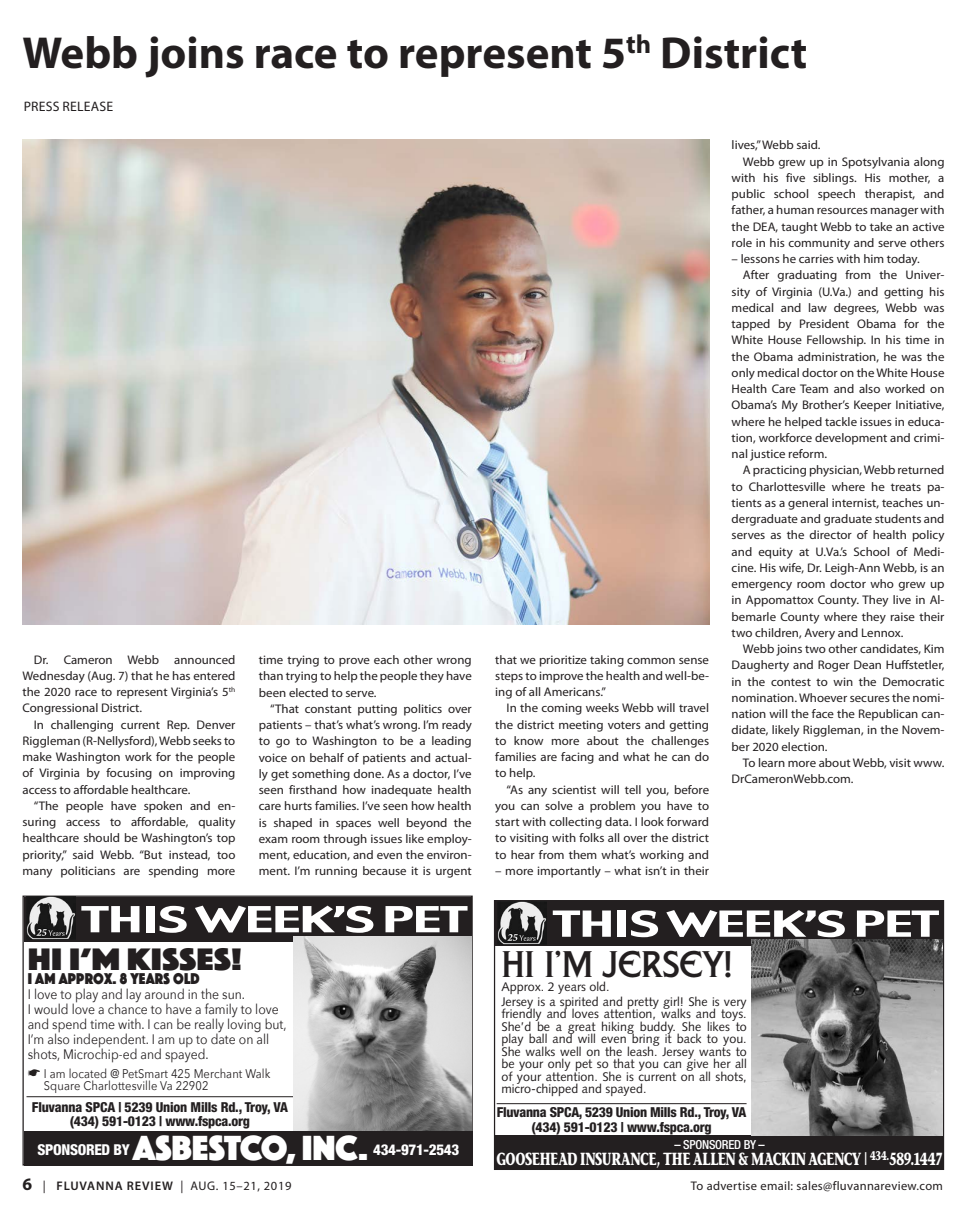
<style>
.page{position:relative;width:968px;height:1215px;background:#fff}
.page>*{position:absolute;margin:0;border:0;box-sizing:border-box;transform-origin:0 0}
.t1{font:700 45px "Myriad Pro";color:#231f20}
.t2{font:38.75px "Liberty";letter-spacing:-.005em;color:#231f20}
.t3{font:36.25px "Phosphate Solid";letter-spacing:-.005em;color:#fff}
.t4{font:35px "Gadget";letter-spacing:-.02em;color:#fff;scale:1.5 1}
.t5{font:32.25px "Phosphate Solid";letter-spacing:.01em;color:#231f20;scale:1.16 1}
.t6{font:700 17.5px "Stone Informal";letter-spacing:-.025em;color:#fff;scale:.71 1}
.t7{font:16.25px "Phosphate Solid";letter-spacing:.01em;color:#231f20;scale:.89 1}
.t8{font:800 condensed 15px "Helvetica Neue";letter-spacing:-.02em;color:#fff}
.t9{font:13.75px/15px "Avenir Next";color:#231f20;scale:.89 1}
.t10{font:800 condensed 13.75px/13.8px "Helvetica Neue";letter-spacing:-.015em;color:#231f20;text-align:center}
.Author{font:13.75px "Myriad Pro";letter-spacing:.015em;color:#231f20}
.Body_Copy{font:12.5px/16.2px "Myriad Pro";color:#231f20;text-align:justify}
.t11{font:12.5px/12.5px "Syntax";color:#231f20}
.t12{font:12.5px/12.5px "Avenir Next";letter-spacing:.01em;color:#231f20;scale:.89 1}
.Body_Copy-2{font:12.5px "Myriad Pro";letter-spacing:.025em;color:#231f20}
.Body_Copy-3{font:12.5px "Myriad Pro";letter-spacing:.05em;color:#231f20}
.t13{font:500 condensed 12.5px "Helvetica Neue";letter-spacing:-.02em;color:#fff}
.s1{font-weight:700;font-size:17.5px}
.s2{font-weight:600}
</style>
<div class="page">
<img style="left:22px;top:140px;width:687px;height:484px">
<div style="left:24px;top:897px;width:447px;height:45px;background:#231f20"></div>
<div style="left:24px;top:1131px;width:448px;height:35px;background:#231f20"></div>
<img style="left:26px;top:897px;width:49px;height:43px">
<hr style="left:27px;top:1096px;width:266px;height:1px;background:#231f20">
<img style="left:293px;top:936px;width:178px;height:195px">
<div style="left:495px;top:901px;width:447px;height:45px;background:#231f20"></div>
<div style="left:495px;top:1135px;width:449px;height:35px;background:#231f20"></div>
<img style="left:497px;top:901px;width:50px;height:43px">
<hr style="left:496px;top:1103px;width:250px;height:1px;background:#231f20">
<img style="left:751px;top:939px;width:191px;height:196px">
<p class="t1" style="left:23px;top:24px;width:786px">Webb joins race to represent 5<sup>th</sup> District</p>
<p class="Author" style="left:24px;top:98px;width:91px">PRESS RELEASE</p>
<p class="Body_Copy" style="left:22px;top:651px;width:214px;text-indent:11px">Dr. Cameron Webb announced Wednesday (Aug. 7) that he has entered the 2020 race to represent Virginia’s 5<sup>th </sup>Congressional District.</p>
<p class="Body_Copy" style="left:23px;top:716px;width:214px;text-indent:11px">In challenging current Rep. Denver Riggleman (R-Nellysford), Webb seeks to make Washington work for the people of Virginia by focusing on improving access to affordable healthcare.</p>
<p class="Body_Copy" style="left:23px;top:797px;width:214px;text-indent:11px">“The people have spoken and en&shy;suring access to affordable, quality healthcare should be Washington’s top priority,” said Webb. “But instead, too many politicians are spending more</p>
<p class="Body_Copy" style="left:259px;top:652px;width:214px">time trying to prove each other wrong than trying to help the people they have been elected to serve.</p>
<p class="Body_Copy" style="left:259px;top:700px;width:214px;text-indent:11px">“That constant putting politics over patients – that’s what’s wrong. I’m ready to go to Washington to be a leading voice on behalf of patients and actual&shy;ly get something done. As a doctor, I’ve seen firsthand how inadequate health care hurts families. I’ve seen how health is shaped in spaces well beyond the exam room through issues like employ&shy;ment, education, and even the environ&shy;ment. I’m running because it is urgent</p>
<p class="t4" style="left:81px;top:897px;width:259px">THIS WEEK’S PET</p>
<p class="t5" style="left:28px;top:937px;width:186px">HI I’M KISSES!</p>
<p class="t7" style="left:28px;top:967px;width:195px">I AM APPROX. 8 YEARS OLD</p>
<p class="t9" style="left:28px;top:986px;width:292px">I love to play and lay around in the sun.<br>I would love a chance to have a family to love and spend time with. I can be really loving but, I’m also independent. I am up to date on all shots, Microchip-ed and spayed.</p>
<p class="t12" style="left:44px;top:1067px;width:256px">I am located @ PetSmart 425 Merchant Walk<br>Square Charlottesville Va 22902</p>
<p class="t10" style="left:32px;top:1100px;width:257px">Fluvanna SPCA | 5239 Union Mills Rd., Troy, VA (434) 591-0123 | www.fspca.org</p>
<p class="t8" style="left:37px;top:1140px;width:94px">SPONSORED BY</p>
<p class="t3" style="left:133px;top:1122px;width:237px">ASBESTCO, INC.</p>
<p class="t8" style="left:373px;top:1140px;width:87px">434-971-2543</p>
<p class="Body_Copy" style="left:495px;top:651px;width:215px">that we prioritize taking common sense steps to improve the health and well-be&shy;ing of all Americans.”</p>
<p class="Body_Copy" style="left:495px;top:700px;width:215px;text-indent:11px">In the coming weeks Webb will travel the district meeting voters and getting to know more about the challenges families are facing and what he can do to help.</p>
<p class="Body_Copy" style="left:495px;top:781px;width:215px;text-indent:11px">“As any scientist will tell you, before you can solve a problem you have to start with collecting data. I look forward to visiting with folks all over the district to hear from them what’s working and</p>
<p class="Body_Copy" style="left:495px;top:862px;width:215px">– more importantly – what isn’t in their</p>
<p class="Body_Copy" style="left:731px;top:137px;width:90px">lives,” Webb said.</p>
<p class="Body_Copy" style="left:731px;top:153px;width:214px;text-indent:11px">Webb grew up in Spotsylvania along with his five siblings. His mother, a public school speech therapist, and father, a human resources manager with the DEA, taught Webb to take an active role in his community and serve others</p>
<p class="Body_Copy" style="left:731px;top:251px;width:190px">– lessons he carries with him today.</p>
<p class="Body_Copy" style="left:731px;top:267px;width:214px;text-indent:11px">After graduating from the Univer&shy;sity of Virginia (U.Va.) and getting his medical and law degrees, Webb was tapped by President Obama for the White House Fellowship. In his time in the Obama administration, he was the only medical doctor on the White House Health Care Team and also worked on Obama’s My Brother’s Keeper Initiative, where he helped tackle issues in educa&shy;tion, workforce development and crimi&shy;nal justice reform.</p>
<p class="Body_Copy" style="left:731px;top:462px;width:214px;text-indent:11px">A practicing physician, Webb returned to Charlottesville where he treats pa&shy;tients as a general internist, teaches un&shy;dergraduate and graduate students and serves as the director of health policy and equity at U.Va.’s School of Medi&shy;cine. His wife, Dr. Leigh-Ann Webb, is an emergency room doctor who grew up in Appomattox County. They live in Al&shy;bemarle County where they raise their two children, Avery and Lennox.</p>
<p class="Body_Copy" style="left:731px;top:641px;width:214px;text-indent:11px">Webb joins two other candidates, Kim Daugherty and Roger Dean Huffstetler, in the contest to win the Democratic nomination. Whoever secures the nomi&shy;nation will the face the Republican can&shy;didate, likely Riggleman, in the Novem&shy;ber 2020 election.</p>
<p class="Body_Copy" style="left:731px;top:754px;width:214px;text-indent:11px">To learn more about Webb, visit www.<br>DrCameronWebb.com.</p>
<p class="t4" style="left:552px;top:901px;width:259px">THIS WEEK’S PET</p>
<p class="t2" style="left:501px;top:943px;width:233px">HI I’M JERSEY!</p>
<p class="t11" style="left:501px;top:979px;width:247px;line-height:15px">Approx. 2 years old.<br>Jersey is a spirited and pretty girl! She is very</p>
<p class="t11" style="left:501px;top:1008px;width:247px;text-align:justify">friendly and loves attention, walks and toys.<br>She’d be a great hiking buddy. She likes to play ball and will even bring it back to you.<br>She walks well on the leash. Jersey wants to be your only pet so that you can give her all of your attention. She is current on all shots, micro-chipped and spayed.</p>
<p class="t10" style="left:497px;top:1104px;width:251px;line-height:15px">Fluvanna SPCA, 5239 Union Mills Rd., Troy, VA (434) 591-0123 | www.fspca.org</p>
<p class="t13" style="left:674px;top:1137px;width:92px">– SPONSORED BY –</p>
<p class="t6" style="left:496px;top:1148px;width:630px">GOOSEHEAD INSURANCE, THE ALLEN &amp; MACKIN AGENCY | <sup>434.</sup>589.1447</p>
<p class="Body_Copy-3" style="left:22px;top:1178px;width:270px"><span class="s1">6</span> | <span class="s2">FLUVANNA REVIEW</span> | AUG. 15–21, 2019</p>
<p class="Body_Copy-2" style="left:691px;top:1178px;width:253px">To advertise email: sales@fluvannareview.com</p>
</div>
